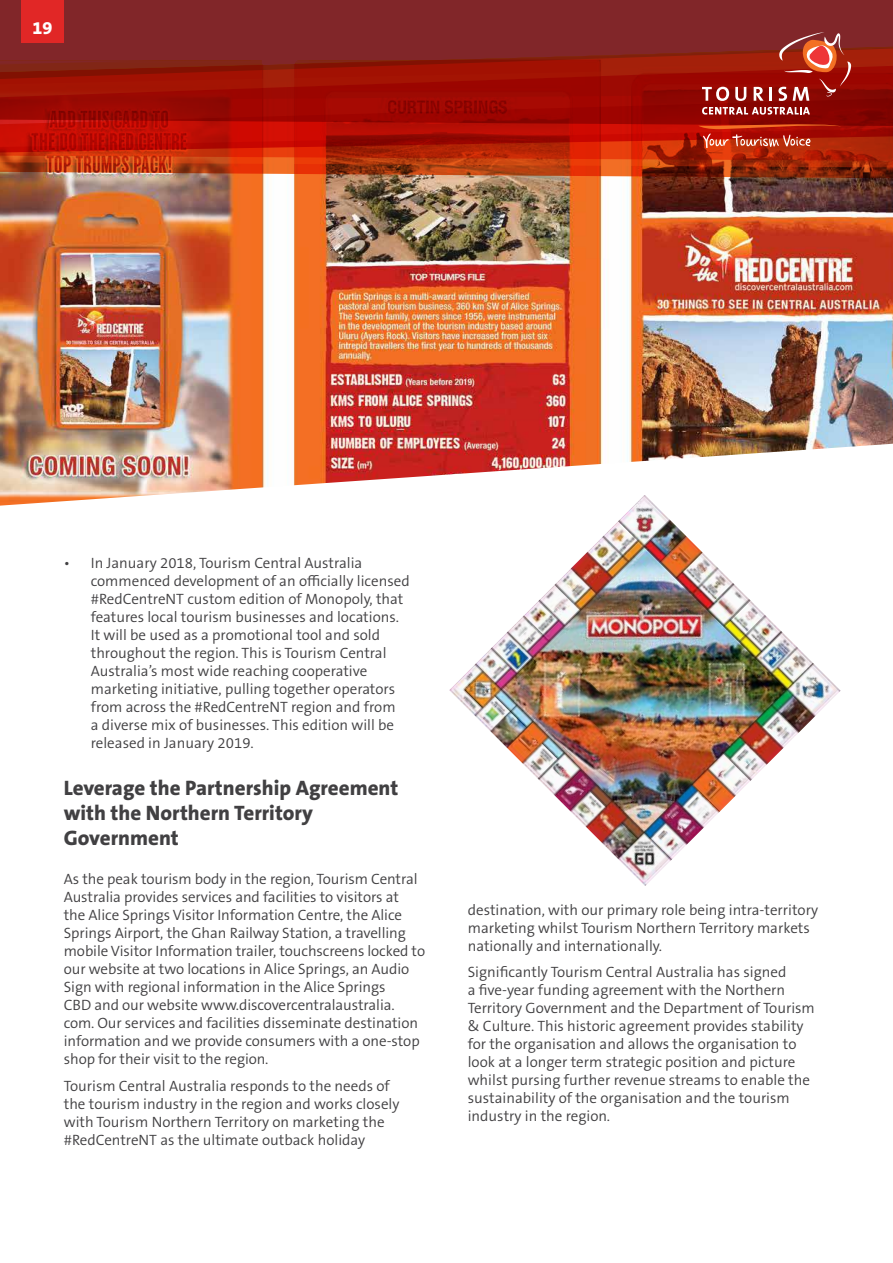
<style>
.page{position:relative;width:893px;height:1263px;background:#fff}
.page>*{position:absolute;margin:0;border:0;box-sizing:border-box;transform-origin:0 0}
.t1{font:800 21px/25.2px "The Sans B W8";color:#414042}
.t2{font:800 18px "The Sans B W8";color:#fff}
.t3{font:300 15px/18px "The Sans B W4";color:#414042}
</style>
<div class="page">
<img style="left:0;top:178px;width:893px;height:328px">
<img style="left:0;top:101px;width:893px;height:77px">
<div style="left:0;top:0;width:893px;height:32px;background:#812629"></div>
<svg style="left:702px;top:107px;width:108px;height:8px"></svg>
<svg style="left:0;top:32px;width:893px;height:69px;background:#931d15"></svg>
<svg style="left:0;top:122px;width:893px;height:39px;background:#ba1b07"></svg>
<img style="left:449px;top:495px;width:392px;height:391px">
<div style="left:21px;top:0;width:43px;height:43px;background:#e12726"></div>
<p class="t2" style="left:33px;top:16px;width:21px">19</p>
<p class="t3" style="left:91px;top:554px;width:320px;text-indent:-27px">• In January 2018, Tourism Central Australia commenced development of an officially licensed #RedCentreNT custom edition of Monopoly, that features local tourism businesses and locations.<br>It will be used as a promotional tool and sold throughout the region. This is Tourism Central Australia’s most wide reaching cooperative marketing initiative, pulling together operators from across the #RedCentreNT region and from<br>a diverse mix of businesses. This edition will be released in January 2019.</p>
<h1 class="t1" style="left:64px;top:775px;width:336px">Leverage the Partnership Agreement with the Northern Territory<br>Government</h1>
<p class="t3" style="left:64px;top:870px;width:363px">As the peak tourism body in the region, Tourism Central Australia provides services and facilities to visitors at<br>the Alice Springs Visitor Information Centre, the Alice Springs Airport, the Ghan Railway Station, a travelling mobile Visitor Information trailer, touchscreens locked to our website at two locations in Alice Springs, an Audio Sign with regional information in the Alice Springs<br>CBD and our website www.discovercentralaustralia. com. Our services and facilities disseminate destination information and we provide consumers with a one-stop shop for their visit to the region.</p>
<p class="t3" style="left:64px;top:1077px;width:337px">Tourism Central Australia responds to the needs of the tourism industry in the region and works closely with Tourism Northern Territory on marketing the #RedCentreNT as the ultimate outback holiday</p>
<p class="t3" style="left:468px;top:901px;width:352px">destination, with our primary role being intra-territory marketing whilst Tourism Northern Territory markets nationally and internationally.</p>
<p class="t3" style="left:468px;top:963px;width:349px">Significantly Tourism Central Australia has signed<br>a five-year funding agreement with the Northern Territory Government and the Department of Tourism &amp; Culture. This historic agreement provides stability for the organisation and allows the organisation to look at a longer term strategic position and picture whilst pursing further revenue streams to enable the sustainability of the organisation and the tourism industry in the region.</p>
</div>
